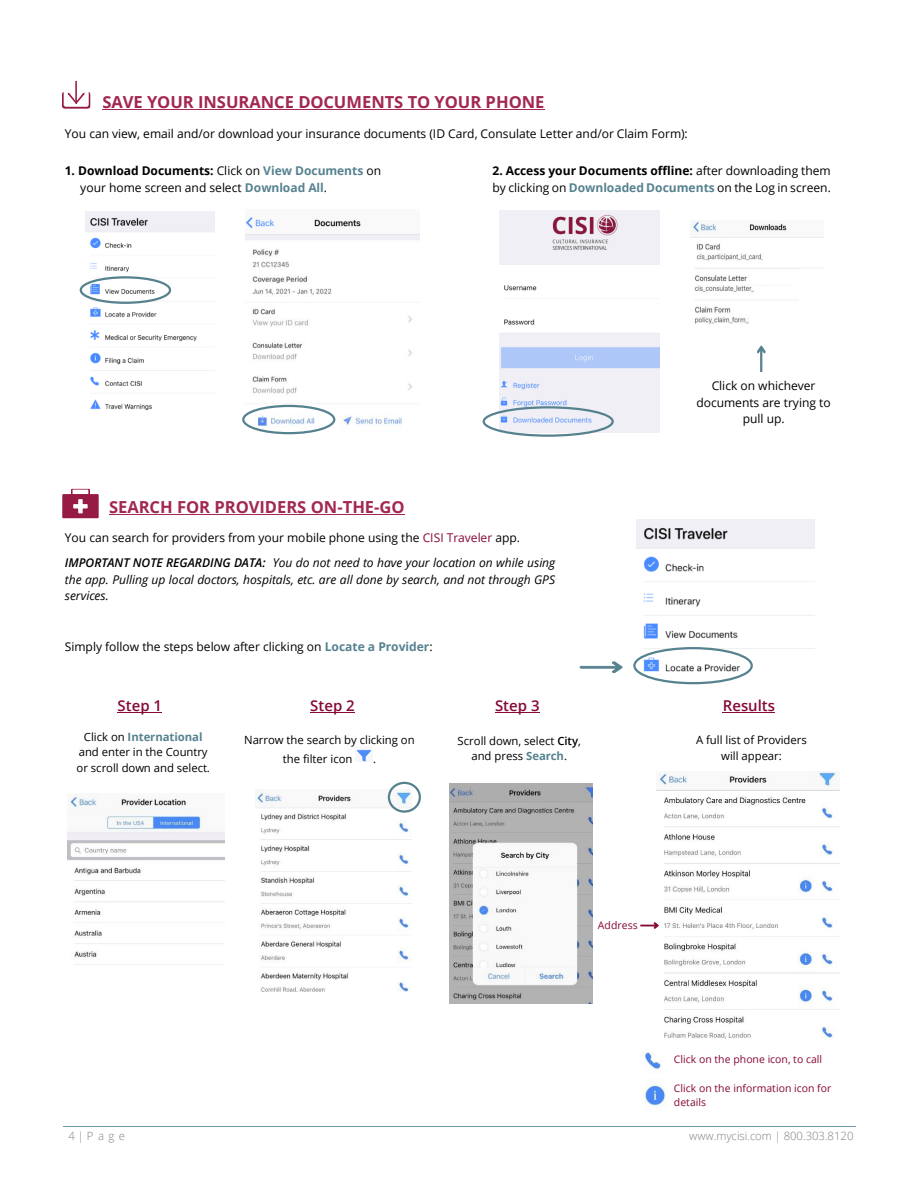
<style>
.page{position:relative;width:918px;height:1188px;background:#fff}
.page>*{position:absolute;margin:0;border:0;box-sizing:border-box;transform-origin:0 0}
.t1{font:700 16.5px "Open Sans";letter-spacing:-.005em;color:#a22752}
.t2{font:600 15px "Open Sans";color:#860838}
.t3{font:12px/16.4px "Open Sans";color:#000}
.t4{font:italic 12px/16.4px "Open Sans";color:#000;text-align:justify}
.t5{font:700 12px "Open Sans";color:#000}
.t6{font:11.4px/15.5px "Open Sans";color:#000;text-align:center}
.t7{font:300 11.4px "Open Sans";color:#808080}
.t8{font:10.5px/14.4px "Open Sans";letter-spacing:.005em;color:#860838}
.s1{font-weight:400}
.s2{color:#568290}
.s3{font-weight:700;color:#568290}
.s4{font-weight:700}
.s5{color:#860838}
.s6{font-weight:600}
</style>
<div class="page">
<hr style="left:63px;top:1126px;width:793px;height:1px;background:#6b99a6">
<img style="left:246px;top:217px;width:174px;height:24px">
<hr style="left:102px;top:109px;width:443px;height:1px;background:#a22752">
<hr style="left:109px;top:514px;width:295px;height:1px;background:#a22752">
<img style="left:644px;top:1080px;width:23px;height:27px">
<img style="left:645px;top:1052px;width:17px;height:20px">
<img style="left:499px;top:210px;width:161px;height:223px">
<img style="left:636px;top:519px;width:178px;height:160px">
<div style="left:483px;top:406px;width:131px;height:31px;border:2px solid #568290;border-radius:50%"></div>
<img style="left:68px;top:794px;width:156px;height:171px">
<img style="left:450px;top:783px;width:142px;height:220px">
<img style="left:356px;top:749px;width:16px;height:13px">
<hr style="left:118px;top:712px;width:44px;height:1px;background:#860838">
<hr style="left:310px;top:712px;width:45px;height:1px;background:#860838">
<hr style="left:495px;top:712px;width:45px;height:1px;background:#860838">
<hr style="left:723px;top:712px;width:52px;height:1px;background:#860838">
<svg style="left:580px;top:661px;width:43px;height:12px"></svg>
<img style="left:255px;top:789px;width:157px;height:202px">
<div style="left:388px;top:782px;width:33px;height:31px;border:2px solid #568290;border-radius:50%"></div>
<img style="left:656px;top:771px;width:184px;height:268px">
<img style="left:582px;top:918px;width:11px;height:14px">
<svg style="left:640px;top:923px;width:19px;height:5px"></svg>
<img style="left:85px;top:211px;width:129px;height:200px">
<div style="left:80px;top:276px;width:91px;height:28px;border:2px solid #568290;border-radius:50%"></div>
<img style="left:690px;top:221px;width:133px;height:40px">
<img style="left:695px;top:268px;width:104px;height:56px">
<div style="left:763px;top:253px;width:49px;height:8px;background:#fff"></div>
<div style="left:754px;top:286px;width:49px;height:8px;background:#fff"></div>
<div style="left:750px;top:317px;width:48px;height:8px;background:#fff"></div>
<svg style="left:757px;top:346px;width:8px;height:26px"></svg>
<svg style="left:62px;top:92px;width:28px;height:17px"></svg>
<div style="left:64px;top:90px;width:25px;height:17px;background:#fefefe;border-radius:2px"></div>
<svg style="left:68px;top:81px;width:17px;height:23px"></svg>
<div style="left:633px;top:647px;width:120px;height:37px;border:2px solid #568290;border-radius:50%"></div>
<div style="left:62px;top:494px;width:37px;height:25px;background:#971a45"></div>
<svg style="left:71px;top:488px;width:19px;height:11px"></svg>
<hr style="left:73px;top:490px;width:15px;height:4px;background:#fefefe">
<svg style="left:71px;top:494px;width:19px;height:19px"></svg>
<img style="left:246px;top:249px;width:166px;height:183px">
<div style="left:242px;top:405px;width:93px;height:29px;border:2px solid #568290;border-radius:50%"></div>
<h1 class="t1" style="left:102px;top:90px;width:443px">SAVE YOUR INSURANCE DOCUMENTS TO YOUR PHONE</h1>
<p class="t3" style="left:65px;top:124px;width:625px">You can view, email and/or download your insurance documents (ID Card, Consulate Letter and/or Claim Form):</p>
<p class="t5" style="left:65px;top:163px;width:318px">1. Download Documents: <span class="s1">Click on</span> <span class="s2">View Documents</span> <span class="s1">on</span></p>
<p class="t3" style="left:80px;top:178px;width:248px">your home screen and select <span class="s3">Download All</span>.</p>
<p class="t3" style="left:493px;top:162px;width:340px"><span class="s4">2. Access your Documents offline:</span> after downloading them by clicking on <span class="s3">Downloaded Documents</span> on the Log in screen.</p>
<h1 class="t1" style="left:109px;top:495px;width:297px">SEARCH FOR PROVIDERS ON-THE-GO</h1>
<p class="t3" style="left:65px;top:529px;width:457px">You can search for providers from your mobile phone using the <span class="s5">CISI Traveler</span> app.</p>
<p class="t4" style="left:65px;top:554px;width:492px"><span class="s6">IMPORTANT NOTE REGARDING DATA:</span> You do not need to have your location on while using the app. Pulling up local doctors, hospitals, etc. are all done by search, and not through GPS services.</p>
<p class="t3" style="left:65px;top:638px;width:369px">Simply follow the steps below after clicking on <span class="s3">Locate a Provider</span>:</p>
<p class="t3" style="left:696px;top:377px;width:136px;text-align:center">Click on whichever documents are trying to pull up.</p>
<p class="t2" style="left:118px;top:695px;width:46px">Step 1</p>
<p class="t2" style="left:310px;top:695px;width:46px">Step 2</p>
<p class="t2" style="left:495px;top:695px;width:46px">Step 3</p>
<p class="t2" style="left:723px;top:695px;width:54px">Results</p>
<p class="t6" style="left:76px;top:728px;width:135px">Click on <span class="s3">International </span>and enter in the Country or scroll down and select.</p>
<p class="t6" style="left:696px;top:732px;width:112px">A full list of Providers will appear:</p>
<p class="t6" style="left:283px;top:730px;width:133px;line-height:19px;text-align:left;text-indent:-39px">Narrow the search by clicking on the filter icon</p>
<p class="t6" style="left:373px;top:750px;width:5px">.</p>
<p class="t6" style="left:458px;top:733px;width:125px">Scroll down, select <span class="s6">City</span>,</p>
<p class="t6" style="left:471px;top:748px;width:97px">and press <span class="s3">Search</span>.</p>
<p class="t8" style="left:598px;top:918px;width:41px">Address</p>
<p class="t8" style="left:674px;top:1052px;width:150px">Click on the phone icon, to call</p>
<p class="t8" style="left:674px;top:1080px;width:159px">Click on the information icon for details</p>
<p class="t7" style="left:69px;top:1128px;width:58px">4| Page</p>
<p class="t7" style="left:689px;top:1128px;width:166px">www.mycisi.com | 800.303.8120</p>
</div>
